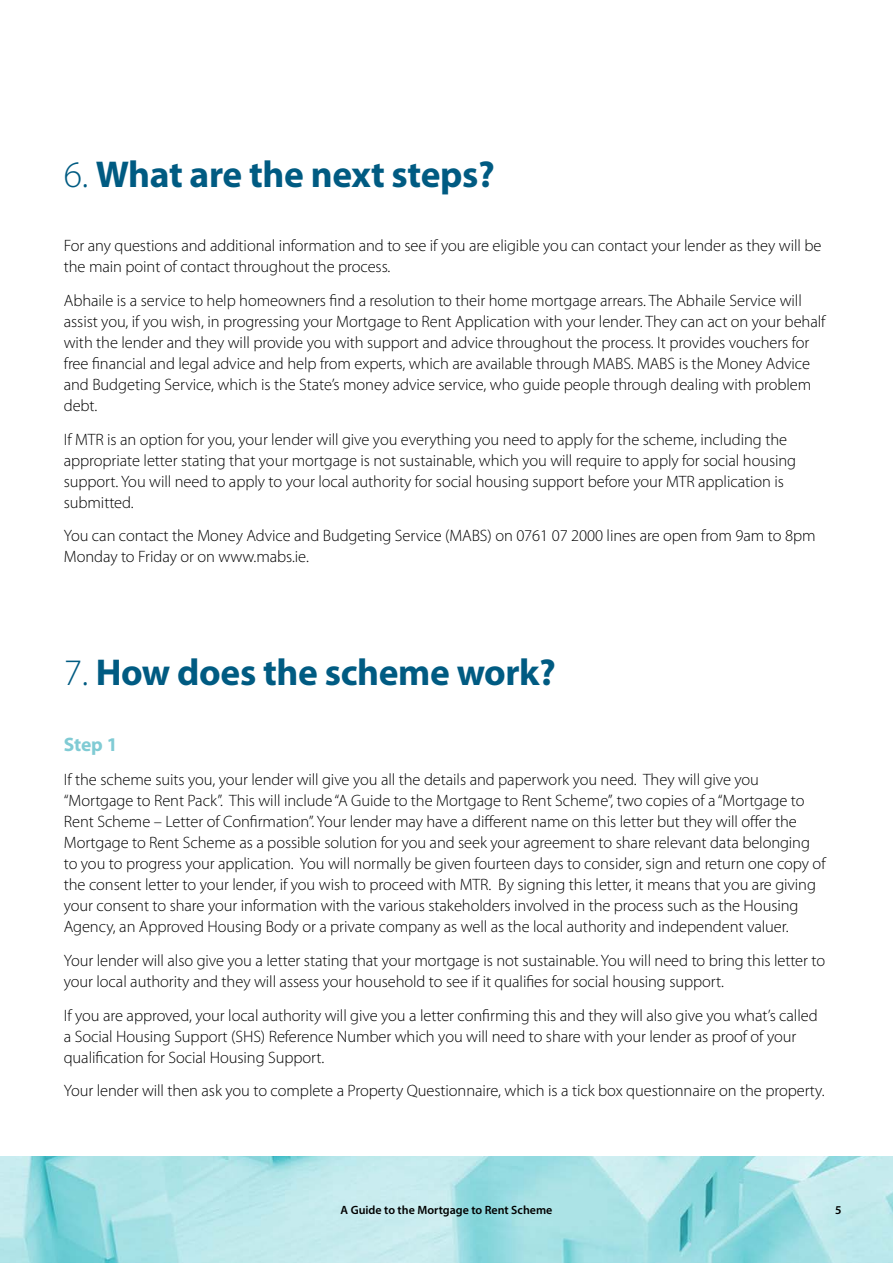
<style>
.page{position:relative;width:893px;height:1263px;background:#fff}
.page>*{position:absolute;margin:0;border:0;box-sizing:border-box;transform-origin:0 0}
.t1{font:700 37.5px "Myriad Pro";letter-spacing:-.01em;color:#005b82}
.t2{font:700 19.5px "Myriad Pro";color:#80cbd4}
.t3{font:300 16.5px/21px "Myriad Pro";letter-spacing:-.005em;color:#000}
.t4{font:600 12px "Myriad Pro";color:#000}
.s1{font-weight:300}
</style>
<div class="page">
<img style="left:0;top:1157px;width:893px;height:106px">
<h1 class="t1" style="left:64px;top:149px;width:432px"><span class="s1">6.</span> What are the next steps?</h1>
<p class="t3" style="left:64px;top:235px;width:759px">For any questions and additional information and to see if you are eligible you can contact your lender as they will be the main point of contact throughout the process.</p>
<p class="t3" style="left:64px;top:290px;width:763px">Abhaile is a service to help homeowners find a resolution to their home mortgage arrears. The Abhaile Service will assist you, if you wish, in progressing your Mortgage to Rent Application with your lender. They can act on your behalf with the lender and they will provide you with support and advice throughout the process. It provides vouchers for free financial and legal advice and help from experts, which are available through MABS. MABS is the Money Advice and Budgeting Service, which is the State’s money advice service, who guide people through dealing with problem debt.</p>
<p class="t3" style="left:64px;top:428px;width:734px">If MTR is an option for you, your lender will give you everything you need to apply for the scheme, including the appropriate letter stating that your mortgage is not sustainable, which you will require to apply for social housing support. You will need to apply to your local authority for social housing support before your MTR application is submitted.</p>
<p class="t3" style="left:64px;top:525px;width:753px">You can contact the Money Advice and Budgeting Service (MABS) on 0761 07 2000 lines are open from 9am to 8pm<br>Monday to Friday or on www.mabs.ie.</p>
<h1 class="t1" style="left:64px;top:647px;width:494px"><span class="s1">7.</span> How does the scheme work?</h1>
<p class="t2" style="left:64px;top:732px;width:55px">Step 1</p>
<p class="t3" style="left:64px;top:769px;width:763px">If the scheme suits you, your lender will give you all the details and paperwork you need. They will give you “Mortgage to Rent Pack”. This will include “A Guide to the Mortgage to Rent Scheme”, two copies of a “Mortgage to Rent Scheme – Letter of Confirmation”. Your lender may have a different name on this letter but they will offer the Mortgage to Rent Scheme as a possible solution for you and seek your agreement to share relevant data belonging to you to progress your application. You will normally be given fourteen days to consider, sign and return one copy of the consent letter to your lender, if you wish to proceed with MTR. By signing this letter, it means that you are giving your consent to share your information with the various stakeholders involved in the process such as the Housing Agency, an Approved Housing Body or a private company as well as the local authority and independent valuer.</p>
<p class="t3" style="left:64px;top:950px;width:763px">Your lender will also give you a letter stating that your mortgage is not sustainable. You will need to bring this letter to your local authority and they will assess your household to see if it qualifies for social housing support.</p>
<p class="t3" style="left:64px;top:1004px;width:755px">If you are approved, your local authority will give you a letter confirming this and they will also give you what’s called a Social Housing Support (SHS) Reference Number which you will need to share with your lender as proof of your qualification for Social Housing Support.</p>
<p class="t3" style="left:64px;top:1080px;width:762px">Your lender will then ask you to complete a Property Questionnaire, which is a tick box questionnaire on the property.</p>
<p class="t4" style="left:341px;top:1203px;width:213px">A Guide to the Mortgage to Rent Scheme</p>
<p class="t4" style="left:835px;top:1203px;width:8px">5</p>
</div>
